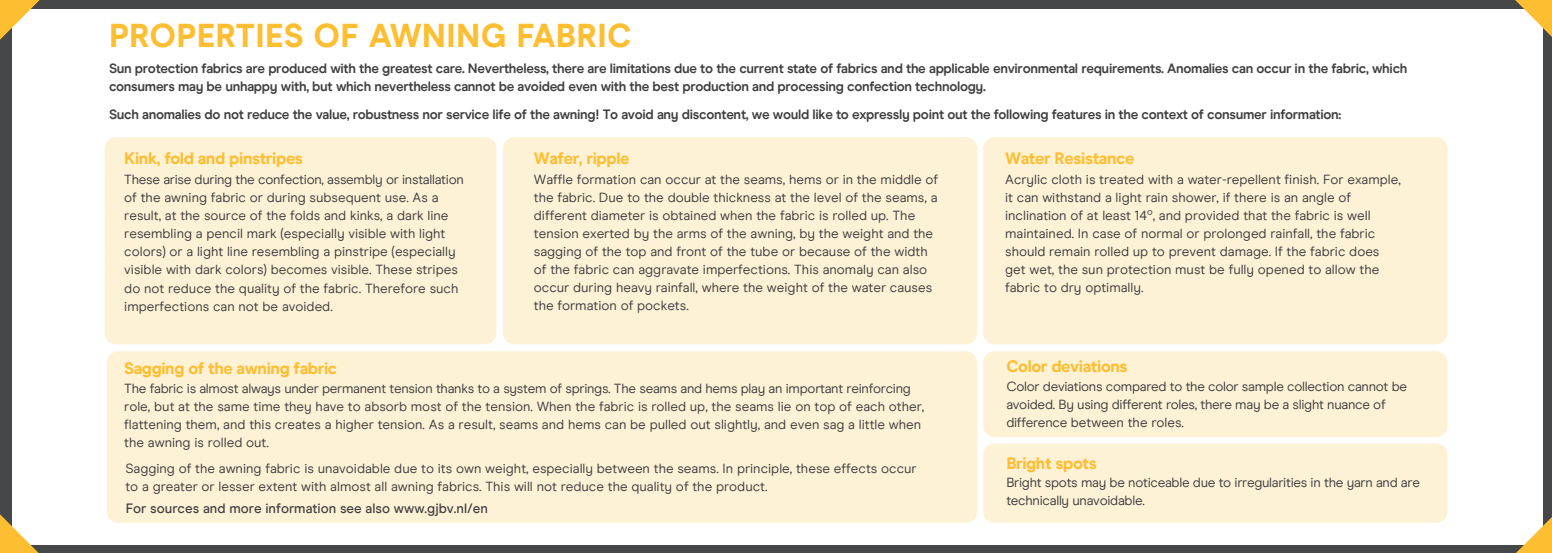
<style>
.page{position:relative;width:1552px;height:553px;background:#454749}
.page>*{position:absolute;margin:0;border:0;box-sizing:border-box;transform-origin:0 0}
.t1{font:800 33px "Modern Era";letter-spacing:.01em;color:#febe32}
.t2{font:800 16.5px "Modern Era";letter-spacing:-.025em;color:#febe32}
.t3{font:13.5px/18px "Modern Era";color:#3e3e3f}
.t4{font:700 13.5px/18px "Modern Era";letter-spacing:-.025em;color:#3e3e3f}
.t5{font:13.5px/18px "Modern Era";letter-spacing:-.02em;color:#3e3e3f}
.t6{font:500 13.5px "Modern Era";color:#3e3e3f}
</style>
<div class="page">
<div style="left:12px;top:9px;width:1530px;height:536px;background:#fff"></div>
<div style="left:105px;top:137px;width:391px;height:207px;background:#fef2d6;border-radius:11px"></div>
<div style="left:503px;top:137px;width:474px;height:207px;background:#fef2d6;border-radius:11px"></div>
<div style="left:983px;top:137px;width:464px;height:207px;background:#fef2d6;border-radius:11px"></div>
<div style="left:107px;top:351px;width:870px;height:172px;background:#fef2d6;border-radius:11px"></div>
<div style="left:983px;top:351px;width:464px;height:86px;background:#fef2d6;border-radius:11px"></div>
<div style="left:983px;top:443px;width:464px;height:80px;background:#fef2d6;border-radius:11px"></div>
<svg style="left:0;top:514px;width:39px;height:39px"></svg>
<svg style="left:0;top:0;width:40px;height:40px"></svg>
<svg style="left:1516px;top:517px;width:36px;height:36px"></svg>
<svg style="left:1515px;top:0;width:37px;height:37px"></svg>
<h1 class="t1" style="left:109px;top:16px;width:524px">PROPERTIES OF AWNING FABRIC</h1>
<p class="t4" style="left:109px;top:59px;width:1300px">Sun protection fabrics are produced with the greatest care. Nevertheless, there are limitations due to the current state of fabrics and the applicable environmental requirements. Anomalies can occur in the fabric, which consumers may be unhappy with, but which nevertheless cannot be avoided even with the best production and processing confection technology.</p>
<p class="t4" style="left:109px;top:105px;width:1234px">Such anomalies do not reduce the value, robustness nor service life of the awning! To avoid any discontent, we would like to expressly point out the following features in the context of consumer information:</p>
<p class="t2" style="left:124px;top:148px;width:180px">Kink, fold and pinstripes</p>
<p class="t3" style="left:124px;top:171px;width:341px">These arise during the confection, assembly or installation of the awning fabric or during subsequent use. As a result, at the source of the folds and kinks, a dark line resembling a pencil mark (especially visible with light colors) or a light line resembling a pinstripe (especially visible with dark colors) becomes visible. These stripes do not reduce the quality of the fabric. Therefore such imperfections can not be avoided.</p>
<p class="t2" style="left:534px;top:148px;width:97px">Wafer, ripple</p>
<p class="t2" style="left:1005px;top:148px;width:131px">Water Resistance</p>
<p class="t3" style="left:534px;top:171px;width:406px">Waffle formation can occur at the seams, hems or in the middle of the fabric. Due to the double thickness at the level of the seams, a different diameter is obtained when the fabric is rolled up. The tension exerted by the arms of the awning, by the weight and the sagging of the top and front of the tube or because of the width of the fabric can aggravate imperfections. This anomaly can also occur during heavy rainfall, where the weight of the water causes the formation of pockets.</p>
<p class="t3" style="left:1005px;top:171px;width:397px">Acrylic cloth is treated with a water-repellent finish. For example, it can withstand a light rain shower, if there is an angle of inclination of at least 14º, and provided that the fabric is well maintained. In case of normal or prolonged rainfall, the fabric should remain rolled up to prevent damage. If the fabric does get wet, the sun protection must be fully opened to allow the fabric to dry optimally.</p>
<p class="t2" style="left:124px;top:358px;width:214px">Sagging of the awning fabric</p>
<p class="t3" style="left:124px;top:379px;width:801px">The fabric is almost always under permanent tension thanks to a system of springs. The seams and hems play an important reinforcing role, but at the same time they have to absorb most of the tension. When the fabric is rolled up, the seams lie on top of each other, flattening them, and this creates a higher tension. As a result, seams and hems can be pulled out slightly, and even sag a little when the awning is rolled out.</p>
<p class="t3" style="left:125px;top:460px;width:793px">Sagging of the awning fabric is unavoidable due to its own weight, especially between the seams. In principle, these effects occur to a greater or lesser extent with almost all awning fabrics. This will not reduce the quality of the product.</p>
<p class="t6" style="left:126px;top:500px;width:364px">For sources and more information see also www.gjbv.nl/en</p>
<p class="t2" style="left:1006px;top:356px;width:123px">Color deviations</p>
<p class="t5" style="left:1006px;top:377px;width:402px">Color deviations compared to the color sample collection cannot be avoided. By using different roles, there may be a slight nuance of difference between the roles.</p>
<p class="t2" style="left:1006px;top:453px;width:92px">Bright spots</p>
<p class="t5" style="left:1006px;top:473px;width:415px">Bright spots may be noticeable due to irregularities in the yarn and are technically unavoidable.</p>
</div>
